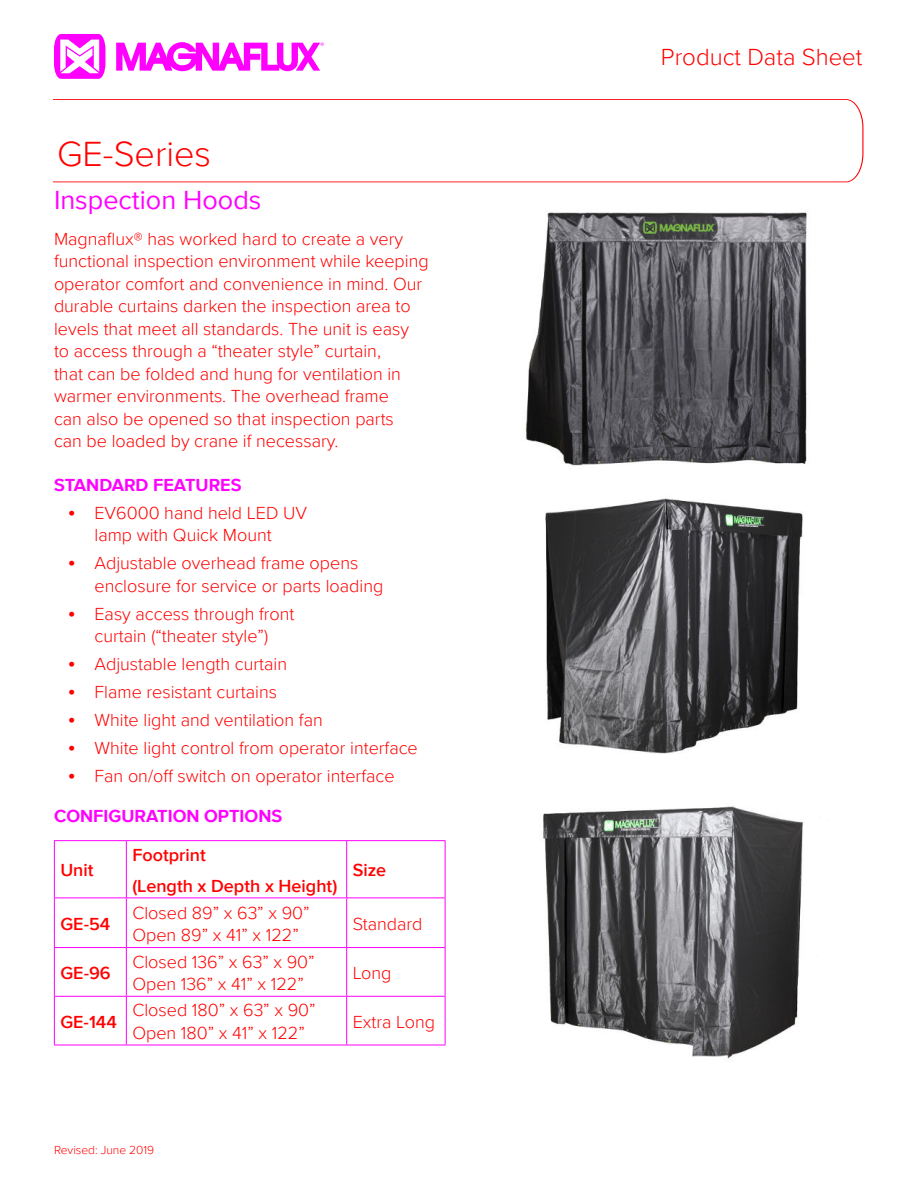
<style>
.page{position:relative;width:918px;height:1188px;background:#fff}
.page>*{position:absolute;margin:0;border:0;box-sizing:border-box;transform-origin:0 0}
.t1{font:300 36px "Proxima Nova";color:#f00}
.t2{font:27px "Proxima Nova";color:#f0f}
.t3{font:300 24px "Proxima Nova";color:#f00}
.t4{font:300 18px/22.5px "Proxima Nova";color:#f00}
.t5{font:600 18px/31px "Proxima Nova";color:#f00}
.t6{font:700 18px "Proxima Nova";color:#f0f}
.t7{font:300 12px "Proxima Nova";color:#f00}
.s1{font-size:24px}
</style>
<div class="page">
<svg style="left:116px;top:42px;width:208px;height:29px"></svg>
<svg style="left:54px;top:34px;width:51px;height:45px"></svg>
<svg style="left:53px;top:99px;width:811px;height:83px"></svg>
<hr style="left:54px;top:840px;width:72px;height:1px;background:#f0f">
<hr style="left:54px;top:841px;width:1px;height:57px;background:#f0f">
<hr style="left:126px;top:840px;width:221px;height:1px;background:#f0f">
<hr style="left:54px;top:898px;width:72px;height:1px;background:#f0f">
<hr style="left:54px;top:898px;width:1px;height:49px;background:#f0f">
<hr style="left:126px;top:898px;width:221px;height:1px;background:#f0f">
<hr style="left:126px;top:898px;width:1px;height:49px;background:#f0f">
<hr style="left:347px;top:898px;width:99px;height:1px;background:#f0f">
<hr style="left:346px;top:898px;width:1px;height:49px;background:#f0f">
<hr style="left:445px;top:898px;width:1px;height:49px;background:#f0f">
<hr style="left:54px;top:947px;width:72px;height:1px;background:#f0f">
<hr style="left:54px;top:948px;width:1px;height:48px;background:#f0f">
<hr style="left:126px;top:947px;width:221px;height:1px;background:#f0f">
<hr style="left:126px;top:948px;width:1px;height:48px;background:#f0f">
<hr style="left:347px;top:947px;width:99px;height:1px;background:#f0f">
<hr style="left:346px;top:948px;width:1px;height:48px;background:#f0f">
<hr style="left:445px;top:948px;width:1px;height:48px;background:#f0f">
<hr style="left:54px;top:996px;width:72px;height:1px;background:#f0f">
<hr style="left:54px;top:997px;width:1px;height:48px;background:#f0f">
<hr style="left:126px;top:996px;width:221px;height:1px;background:#f0f">
<hr style="left:126px;top:997px;width:1px;height:48px;background:#f0f">
<hr style="left:347px;top:996px;width:99px;height:1px;background:#f0f">
<hr style="left:346px;top:997px;width:1px;height:48px;background:#f0f">
<hr style="left:445px;top:997px;width:1px;height:48px;background:#f0f">
<hr style="left:54px;top:1045px;width:72px;height:1px;background:#f0f">
<hr style="left:126px;top:1045px;width:221px;height:1px;background:#f0f">
<hr style="left:347px;top:1045px;width:99px;height:1px;background:#f0f">
<hr style="left:126px;top:841px;width:1px;height:57px;background:#f0f">
<hr style="left:346px;top:841px;width:1px;height:57px;background:#f0f">
<hr style="left:347px;top:840px;width:99px;height:1px;background:#f0f">
<hr style="left:445px;top:841px;width:1px;height:57px;background:#f0f">
<img style="left:525px;top:212px;width:282px;height:254px">
<img style="left:545px;top:498px;width:258px;height:256px">
<img style="left:542px;top:806px;width:261px;height:253px">
<h1 class="t1" style="left:57px;top:138px;width:156px">GE-Series</h1>
<h2 class="t2" style="left:54px;top:189px;width:209px">Inspection Hoods</h2>
<p class="t4" style="left:54px;top:227px;width:376px">Magnaflux® has worked hard to create a very functional inspection environment while keeping operator comfort and convenience in mind. Our durable curtains darken the inspection area to levels that meet all standards. The unit is easy to access through a “theater style” curtain,<br>that can be folded and hung for ventilation in warmer environments. The overhead frame<br>can also be opened so that inspection parts<br>can be loaded by crane if necessary.</p>
<p class="t6" style="left:54px;top:477px;width:189px">STANDARD FEATURES</p>
<p class="t4" style="left:68px;top:501px;width:241px;text-align:center"><span class="s1">•</span> EV6000 hand held LED UV lamp with Quick Mount</p>
<p class="t4" style="left:94px;top:551px;width:290px;text-indent:-27px"><span class="s1">•</span> Adjustable overhead frame opens enclosure for service or parts loading</p>
<p class="t4" style="left:68px;top:601px;width:229px;text-align:center"><span class="s1">•</span> Easy access through front curtain (“theater style”)</p>
<p class="t4" style="left:68px;top:652px;width:221px"><span class="s1">•</span> Adjustable length curtain</p>
<p class="t4" style="left:68px;top:680px;width:211px"><span class="s1">•</span> Flame resistant curtains</p>
<p class="t4" style="left:68px;top:708px;width:257px"><span class="s1">•</span> White light and ventilation fan</p>
<p class="t4" style="left:68px;top:736px;width:352px"><span class="s1">•</span> White light control from operator interface</p>
<p class="t4" style="left:68px;top:763px;width:329px"><span class="s1">•</span> Fan on/off switch on operator interface</p>
<p class="t6" style="left:54px;top:809px;width:230px">CONFIGURATION OPTIONS</p>
<p class="t5" style="left:60px;top:856px;width:35px">Unit</p>
<p class="t5" style="left:132px;top:840px;width:206px">Footprint<br>(Length x Depth x Height)</p>
<p class="t5" style="left:353px;top:856px;width:35px">Size</p>
<p class="t5" style="left:60px;top:909px;width:51px">GE-54</p>
<p class="t4" style="left:132px;top:900px;width:179px">Closed 89” x 63” x 90”<br>Open 89” x 41” x 122”</p>
<p class="t4" style="left:353px;top:912px;width:71px">Standard</p>
<p class="t5" style="left:60px;top:959px;width:52px">GE-96</p>
<p class="t4" style="left:132px;top:950px;width:184px">Closed 136” x 63” x 90”<br>Open 136” x 41” x 122”</p>
<p class="t4" style="left:353px;top:961px;width:40px">Long</p>
<p class="t5" style="left:60px;top:1007px;width:58px">GE-144</p>
<p class="t4" style="left:132px;top:998px;width:185px">Closed 180” x 63” x 90”<br>Open 180” x 41” x 122”</p>
<p class="t4" style="left:353px;top:1010px;width:84px">Extra Long</p>
<p class="t7" style="left:54px;top:1145px;width:102px">Revised: June 2019</p>
<h3 class="t3" style="left:661px;top:47px;width:203px">Product Data Sheet</h3>
</div>
